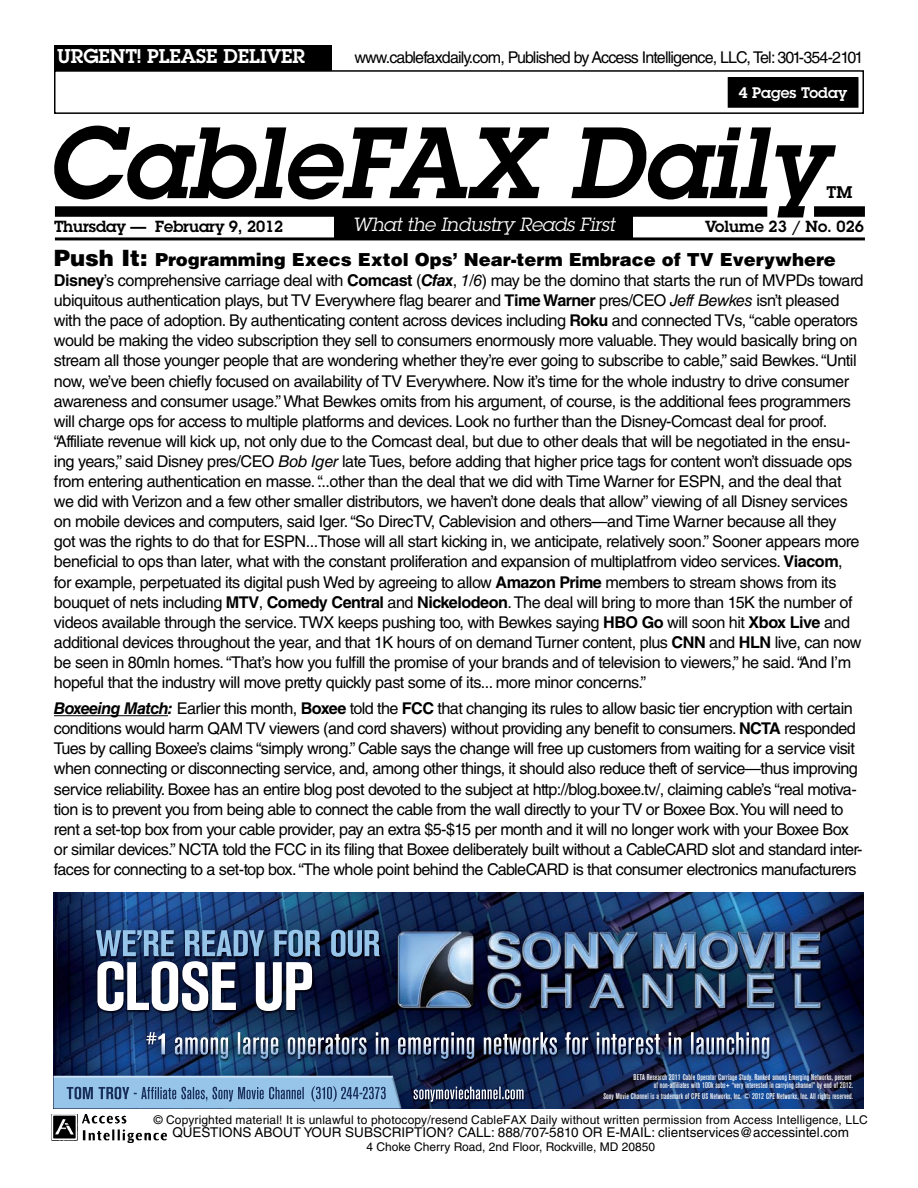
<style>
.page{position:relative;width:918px;height:1188px;background:#fff}
.page>*{position:absolute;margin:0;border:0;box-sizing:border-box;transform-origin:0 0}
.t1{font:italic 600 99px "Lubalin Graph Std";color:#000}
.t2{font:600 19.5px "Lubalin Graph Std";color:#fff}
.t3{font:italic 18.75px "Lubalin Graph Std";letter-spacing:-.01em;color:#fff}
.t4{font:900 18px "Helvetica LT Std";color:#000}
.t5{font:600 16.5px "Lubalin Graph Std";color:#000}
.t6{font:16.2px/20.1px "Helvetica LT Std";letter-spacing:-.03em;color:#000}
.t7{font:16.2px "Helvetica LT Std";letter-spacing:-.05em;color:#000}
.t8{font:600 15.75px "Lubalin Graph Std";letter-spacing:-.01em;color:#000}
.t9{font:600 15px "Lubalin Graph Std";color:#fff}
.t10{font:13.5px "Helvetica LT Std";color:#000}
.t11{font:12px "Helvetica LT Std";letter-spacing:.01em;color:#000}
.t12{font:500 condensed 8.25px/8.2px "Akzidenz Grotesk BE";letter-spacing:.01em;color:#fff;text-align:right}
.s1{font-size:22.5px}
.s2{font-weight:700}
.s3{font-weight:700;font-style:italic}
.s4{font-style:italic}
</style>
<div class="page">
<div style="left:54px;top:45px;width:278px;height:27px;background:#000"></div>
<img style="left:52px;top:1114px;width:115px;height:29px">
<div style="left:55px;top:206px;width:712px;height:11px;background:#000"></div>
<div style="left:814px;top:206px;width:51px;height:11px;background:#000"></div>
<div style="left:334px;top:212px;width:299px;height:26px;background:#000"></div>
<hr style="left:55px;top:237px;width:810px;height:3px;background:#000">
<div style="left:54px;top:70px;width:810px;height:44px;border:2px solid #000"></div>
<div style="left:728px;top:78px;width:130px;height:29px;background:#000"></div>
<div style="left:728px;top:77px;width:131px;height:31px;border:2px solid #000"></div>
<img style="left:53px;top:892px;width:810px;height:216px">
<img style="left:53px;top:1076px;width:349px;height:32px">
<img style="left:75px;top:1087px;width:170px;height:12px">
<img style="left:269px;top:1086px;width:117px;height:16px">
<img style="left:425px;top:1087px;width:99px;height:12px">
<img style="left:146px;top:1032px;width:318px;height:27px">
<img style="left:467px;top:1032px;width:292px;height:25px">
<img style="left:762px;top:1037px;width:7px;height:22px">
<img style="left:97px;top:961px;width:215px;height:50px">
<img style="left:123px;top:930px;width:257px;height:27px">
<hr style="left:54px;top:715px;width:114px;height:1px;background:#000">
<p class="t2" style="left:57px;top:43px;width:249px">URGENT! PLEASE DELIVER</p>
<p class="t7" style="left:354px;top:48px;width:511px">www.cablefaxdaily.com, Published by Access Intelligence, LLC, Tel: 301-354-2101</p>
<p class="t9" style="left:739px;top:83px;width:110px">4 Pages Today</p>
<h1 class="t1" style="left:46px;top:97px;width:782px">CableFAX Daily</h1>
<p class="t5" style="left:827px;top:181px;width:27px">TM</p>
<p class="t8" style="left:54px;top:216px;width:231px">Thursday — February 9, 2012</p>
<p class="t3" style="left:352px;top:213px;width:264px">What the Industry Reads First</p>
<p class="t8" style="left:705px;top:216px;width:160px">Volume 23 / No. 026</p>
<p class="t4" style="left:54px;top:248px;width:783px"><span class="s1">Push It:</span> Programming Execs Extol Ops’ Near-term Embrace of TV Everywhere</p>
<p class="t6" style="left:54px;top:270px;width:811px"><span class="s2">Disney</span>’s comprehensive carriage deal with <span class="s2">Comcast</span> (<span class="s3">Cfax</span>, <span class="s4">1/6</span>) may be the domino that starts the run of MVPDs toward ubiquitous authentication plays, but TV Everywhere flag bearer and <span class="s2">Time Warner</span> pres/CEO <span class="s4">Jeff Bewkes</span> isn’t pleased with the pace of adoption. By authenticating content across devices including <span class="s2">Roku</span> and connected TVs, “cable operators would be making the video subscription they sell to consumers enormously more valuable. They would basically bring on stream all those younger people that are wondering whether they’re ever going to subscribe to cable,” said Bewkes. “Until now, we’ve been chiefly focused on availability of TV Everywhere. Now it’s time for the whole industry to drive consumer awareness and consumer usage.” What Bewkes omits from his argument, of course, is the additional fees programmers will charge ops for access to multiple platforms and devices. Look no further than the Disney-Comcast deal for proof. “Affiliate revenue will kick up, not only due to the Comcast deal, but due to other deals that will be negotiated in the ensu&shy;ing years,” said Disney pres/CEO <span class="s4">Bob Iger</span> late Tues, before adding that higher price tags for content won’t dissuade ops from entering authentication en masse. “...other than the deal that we did with Time Warner for ESPN, and the deal that we did with Verizon and a few other smaller distributors, we haven’t done deals that allow” viewing of all Disney services on mobile devices and computers, said Iger. “So DirecTV, Cablevision and others—and Time Warner because all they<br>got was the rights to do that for ESPN...Those will all start kicking in, we anticipate, relatively soon.” Sooner appears more beneficial to ops than later, what with the constant proliferation and expansion of multiplatfrom video services. <span class="s2">Viacom</span>, for example, perpetuated its digital push Wed by agreeing to allow <span class="s2">Amazon Prime</span> members to stream shows from its bouquet of nets including <span class="s2">MTV</span>, <span class="s2">Comedy Central</span> and <span class="s2">Nickelodeon</span>. The deal will bring to more than 15K the number of videos available through the service. TWX keeps pushing too, with Bewkes saying <span class="s2">HBO Go</span> will soon hit <span class="s2">Xbox Live</span> and additional devices throughout the year, and that 1K hours of on demand Turner content, plus <span class="s2">CNN</span> and <span class="s2">HLN</span> live, can now be seen in 80mln homes. “That’s how you fulfill the promise of your brands and of television to viewers,” he said. “And I’m hopeful that the industry will move pretty quickly past some of its... more minor concerns.”</p>
<p class="t6" style="left:54px;top:698px;width:810px"><span class="s3">Boxeeing Match:</span> Earlier this month, <span class="s2">Boxee</span> told the <span class="s2">FCC</span> that changing its rules to allow basic tier encryption with certain conditions would harm QAM TV viewers (and cord shavers) without providing any benefit to consumers. <span class="s2">NCTA</span> responded Tues by calling Boxee’s claims “simply wrong.” Cable says the change will free up customers from waiting for a service visit when connecting or disconnecting service, and, among other things, it should also reduce theft of service—thus improving service reliability. Boxee has an entire blog post devoted to the subject at http://blog.boxee.tv/, claiming cable’s “real motiva&shy;tion is to prevent you from being able to connect the cable from the wall directly to your TV or Boxee Box. You will need to rent a set-top box from your cable provider, pay an extra $5-$15 per month and it will no longer work with your Boxee Box or similar devices.” NCTA told the FCC in its filing that Boxee deliberately built without a CableCARD slot and standard inter&shy;faces for connecting to a set-top box. “The whole point behind the CableCARD is that consumer electronics manufacturers</p>
<p class="t12" style="left:633px;top:1073px;width:221px">BETA Research 2011 Cable Operator Carriage Study. Ranked among Emerging Networks, percent of non-affiliates with 100k subs+ “very interested in carrying channel” by end of 2012.</p>
<p class="t12" style="left:603px;top:1092px;width:251px">Sony Movie Channel is a trademark of CPE US Networks, Inc. © 2012 CPE Networks, Inc. All rights reserved.</p>
<p class="t11" style="left:154px;top:1113px;width:716px">© Copyrighted material! It is unlawful to photocopy/resend CableFAX Daily without written permission from Access Intelligence, LLC</p>
<p class="t10" style="left:172px;top:1125px;width:678px">QUESTIONS ABOUT YOUR SUBSCRIPTION? CALL: 888/707-5810 OR E-MAIL: clientservices@accessintel.com</p>
<p class="t11" style="left:366px;top:1140px;width:290px">4 Choke Cherry Road, 2nd Floor, Rockville, MD 20850</p>
</div>
